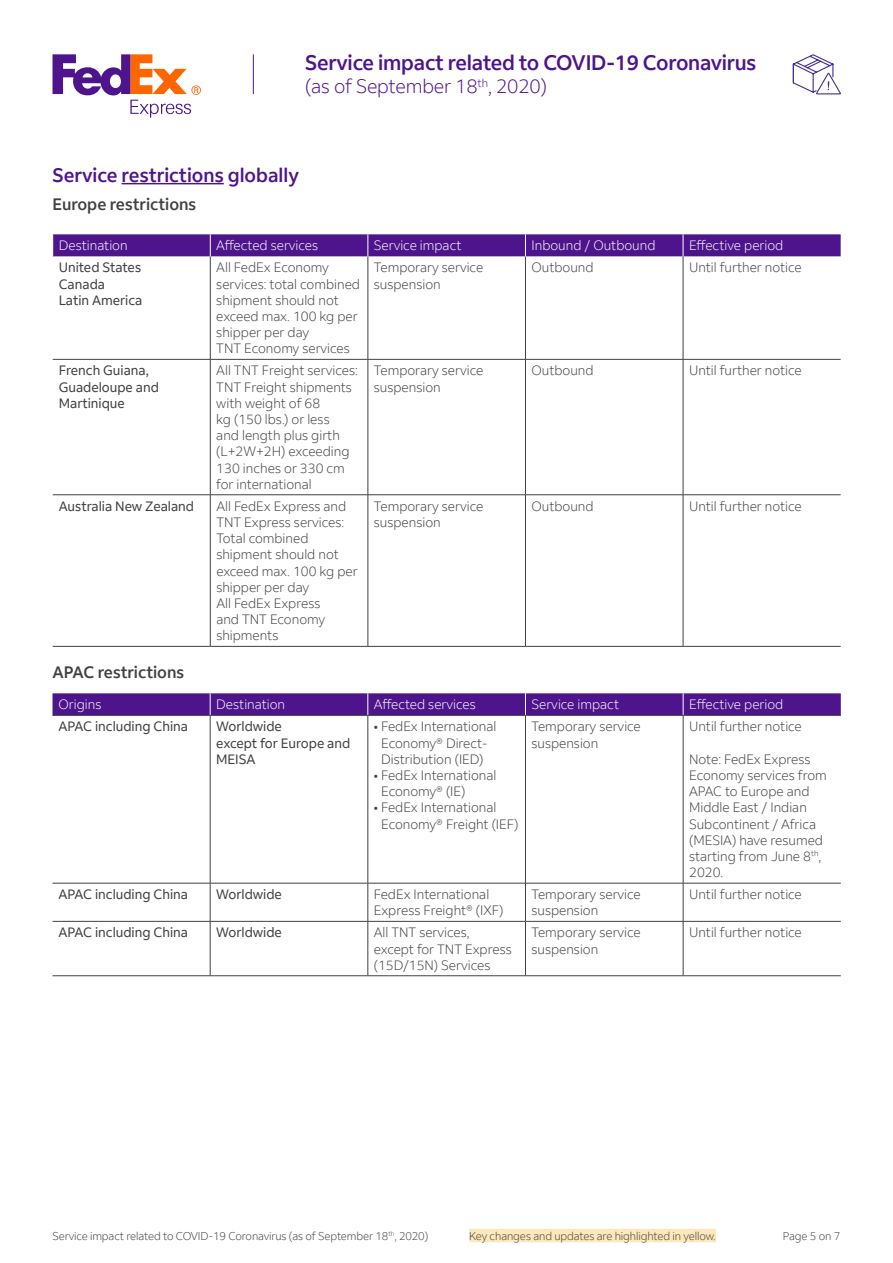
<style>
.page{position:relative;width:893px;height:1263px;background:#fff}
.page>*{position:absolute;margin:0;border:0;box-sizing:border-box;transform-origin:0 0}
.t1{font:500 21px "Fed Ex Sans";letter-spacing:-.01em;color:#4d148c;scale:.95 1}
.t2{font:500 19.5px "Fed Ex Sans";color:#4d148c;scale:.95 1}
.t3{font:300 19.5px "Fed Ex Sans";letter-spacing:-.01em;color:#4d148c;scale:.95 1}
.t4{font:500 16.5px "Fed Ex Sans";color:#414042;scale:.95 1}
.t5{font:300 13.5px/16.2px "Fed Ex Sans";color:#414042;scale:.95 1}
.t6{font:13.5px/16.2px "Fed Ex Sans";color:#414042;scale:.95 1}
.t7{font:300 13.5px "Fed Ex Sans";color:#fff;scale:.95 1}
.t8{font:300 11.25px "Fed Ex Sans";letter-spacing:-.01em;color:#414042;scale:.95 1}
</style>
<div class="page">
<div style="left:469px;top:1229px;width:247px;height:13px;background:#fde8ba"></div>
<svg style="left:53px;top:54px;width:148px;height:64px"></svg>
<hr style="left:253px;top:54px;width:1px;height:40px;background:#4d148c">
<svg style="left:792px;top:54px;width:48px;height:41px"></svg>
<hr style="left:122px;top:183px;width:102px;height:1px;background:#4d148c">
<hr style="left:210px;top:256px;width:1px;height:103px;background:#414042">
<hr style="left:368px;top:256px;width:1px;height:103px;background:#414042">
<hr style="left:525px;top:256px;width:1px;height:103px;background:#414042">
<hr style="left:683px;top:256px;width:1px;height:103px;background:#414042">
<hr style="left:53px;top:359px;width:157px;height:1px;background:#414042">
<hr style="left:210px;top:359px;width:158px;height:1px;background:#414042">
<hr style="left:210px;top:359px;width:1px;height:136px;background:#414042">
<hr style="left:368px;top:359px;width:157px;height:1px;background:#414042">
<hr style="left:368px;top:359px;width:1px;height:136px;background:#414042">
<hr style="left:525px;top:359px;width:158px;height:1px;background:#414042">
<hr style="left:525px;top:359px;width:1px;height:136px;background:#414042">
<hr style="left:683px;top:359px;width:158px;height:1px;background:#414042">
<hr style="left:683px;top:359px;width:1px;height:136px;background:#414042">
<hr style="left:53px;top:494px;width:157px;height:1px;background:#414042">
<hr style="left:210px;top:494px;width:158px;height:1px;background:#414042">
<hr style="left:210px;top:495px;width:1px;height:151px;background:#414042">
<hr style="left:368px;top:494px;width:157px;height:1px;background:#414042">
<hr style="left:368px;top:495px;width:1px;height:151px;background:#414042">
<hr style="left:525px;top:494px;width:158px;height:1px;background:#414042">
<hr style="left:525px;top:495px;width:1px;height:151px;background:#414042">
<hr style="left:683px;top:494px;width:158px;height:1px;background:#414042">
<hr style="left:683px;top:495px;width:1px;height:151px;background:#414042">
<hr style="left:53px;top:646px;width:157px;height:1px;background:#414042">
<hr style="left:210px;top:646px;width:158px;height:1px;background:#414042">
<hr style="left:368px;top:646px;width:157px;height:1px;background:#414042">
<hr style="left:525px;top:646px;width:158px;height:1px;background:#414042">
<hr style="left:683px;top:646px;width:158px;height:1px;background:#414042">
<div style="left:52px;top:234px;width:789px;height:22px;background:#4d148c"></div>
<svg style="left:53px;top:693px;width:788px;height:22px;background:#50198e"></svg>
<hr style="left:53px;top:715px;width:157px;height:1px;background:#414042">
<hr style="left:210px;top:715px;width:158px;height:1px;background:#414042">
<hr style="left:210px;top:715px;width:1px;height:168px;background:#414042">
<hr style="left:368px;top:715px;width:157px;height:1px;background:#414042">
<hr style="left:368px;top:715px;width:1px;height:168px;background:#414042">
<hr style="left:525px;top:715px;width:158px;height:1px;background:#414042">
<hr style="left:525px;top:715px;width:1px;height:168px;background:#414042">
<hr style="left:683px;top:715px;width:158px;height:1px;background:#414042">
<hr style="left:683px;top:715px;width:1px;height:168px;background:#414042">
<hr style="left:53px;top:883px;width:157px;height:1px;background:#414042">
<hr style="left:210px;top:883px;width:158px;height:1px;background:#414042">
<hr style="left:210px;top:883px;width:1px;height:38px;background:#414042">
<hr style="left:368px;top:883px;width:157px;height:1px;background:#414042">
<hr style="left:368px;top:883px;width:1px;height:38px;background:#414042">
<hr style="left:525px;top:883px;width:158px;height:1px;background:#414042">
<hr style="left:525px;top:883px;width:1px;height:38px;background:#414042">
<hr style="left:683px;top:883px;width:158px;height:1px;background:#414042">
<hr style="left:683px;top:883px;width:1px;height:38px;background:#414042">
<hr style="left:53px;top:921px;width:157px;height:1px;background:#414042">
<hr style="left:210px;top:921px;width:158px;height:1px;background:#414042">
<hr style="left:210px;top:921px;width:1px;height:54px;background:#414042">
<hr style="left:368px;top:921px;width:157px;height:1px;background:#414042">
<hr style="left:368px;top:921px;width:1px;height:54px;background:#414042">
<hr style="left:525px;top:921px;width:158px;height:1px;background:#414042">
<hr style="left:525px;top:921px;width:1px;height:54px;background:#414042">
<hr style="left:683px;top:921px;width:158px;height:1px;background:#414042">
<hr style="left:683px;top:921px;width:1px;height:54px;background:#414042">
<hr style="left:53px;top:975px;width:157px;height:1px;background:#414042">
<hr style="left:210px;top:975px;width:158px;height:1px;background:#414042">
<hr style="left:368px;top:975px;width:157px;height:1px;background:#414042">
<hr style="left:525px;top:975px;width:158px;height:1px;background:#414042">
<hr style="left:683px;top:975px;width:158px;height:1px;background:#414042">
<h1 class="t1" style="left:305px;top:51px;width:476px">Service impact related to COVID-19 Coronavirus</h1>
<h2 class="t3" style="left:305px;top:75px;width:256px">(as of September 18<sup>th</sup>, 2020)</h2>
<h2 class="t2" style="left:53px;top:163px;width:261px">Service restrictions globally</h2>
<p class="t4" style="left:53px;top:195px;width:153px">Europe restrictions</p>
<p class="t7" style="left:59px;top:238px;width:74px">Destination</p>
<p class="t7" style="left:216px;top:238px;width:109px">Affected services</p>
<p class="t7" style="left:374px;top:238px;width:94px">Service impact</p>
<p class="t7" style="left:531px;top:238px;width:132px">Inbound / Outbound</p>
<p class="t7" style="left:689px;top:238px;width:101px">Effective period</p>
<p class="t6" style="left:59px;top:260px;width:89px">United States<br>Canada<br>Latin America</p>
<p class="t5" style="left:216px;top:260px;width:153px">All FedEx Economy services: total combined shipment should not exceed max. 100 kg per shipper per day<br>TNT Economy services</p>
<p class="t5" style="left:374px;top:260px;width:117px">Temporary service suspension</p>
<p class="t5" style="left:531px;top:260px;width:67px">Outbound</p>
<p class="t5" style="left:689px;top:260px;width:120px">Until further notice</p>
<p class="t6" style="left:59px;top:363px;width:107px">French Guiana,<br>Guadeloupe and<br>Martinique</p>
<p class="t5" style="left:216px;top:363px;width:150px">All TNT Freight services:<br>TNT Freight shipments with weight of 68<br>kg (150 lbs.) or less<br>and length plus girth (L+2W+2H) exceeding<br>130 inches or 330 cm for international</p>
<p class="t5" style="left:374px;top:363px;width:117px">Temporary service suspension</p>
<p class="t5" style="left:531px;top:363px;width:67px">Outbound</p>
<p class="t5" style="left:689px;top:363px;width:120px">Until further notice</p>
<p class="t6" style="left:59px;top:498px;width:144px">Australia New Zealand</p>
<p class="t5" style="left:216px;top:498px;width:150px">All FedEx Express and<br>TNT Express services:<br>Total combined shipment should not exceed max. 100 kg per shipper per day<br>All FedEx Express<br>and TNT Economy shipments</p>
<p class="t5" style="left:374px;top:498px;width:117px">Temporary service suspension</p>
<p class="t5" style="left:531px;top:498px;width:67px">Outbound</p>
<p class="t5" style="left:689px;top:498px;width:120px">Until further notice</p>
<p class="t4" style="left:53px;top:663px;width:140px">APAC restrictions</p>
<p class="t7" style="left:59px;top:697px;width:47px">Origins</p>
<p class="t7" style="left:216px;top:697px;width:74px">Destination</p>
<p class="t7" style="left:374px;top:697px;width:109px">Affected services</p>
<p class="t7" style="left:531px;top:697px;width:94px">Service impact</p>
<p class="t7" style="left:689px;top:697px;width:101px">Effective period</p>
<p class="t6" style="left:59px;top:719px;width:138px">APAC including China</p>
<p class="t6" style="left:216px;top:719px;width:143px">Worldwide<br>except for Europe and<br>MEISA</p>
<p class="t5" style="left:374px;top:719px;width:131px;text-align:center">• FedEx International<br>Economy® Direct-<br>Distribution (IED)</p>
<p class="t5" style="left:381px;top:767px;width:123px;text-indent:-7px">• FedEx International<br>Economy® (IE)</p>
<p class="t5" style="left:381px;top:800px;width:146px;text-indent:-7px">• FedEx International<br>Economy® Freight (IEF)</p>
<p class="t5" style="left:531px;top:719px;width:117px">Temporary service suspension</p>
<p class="t5" style="left:689px;top:719px;width:120px">Until further notice</p>
<p class="t5" style="left:689px;top:751px;width:147px">Note: FedEx Express<br>Economy services from<br>APAC to Europe and<br>Middle East / Indian<br>Subcontinent / Africa (MESIA) have resumed starting from June 8<sup>th</sup>,<br>2020.</p>
<p class="t6" style="left:59px;top:886px;width:138px">APAC including China</p>
<p class="t6" style="left:216px;top:886px;width:71px">Worldwide</p>
<p class="t5" style="left:374px;top:886px;width:138px">FedEx International<br>Express Freight® (IXF)</p>
<p class="t5" style="left:531px;top:886px;width:117px">Temporary service suspension</p>
<p class="t5" style="left:689px;top:886px;width:120px">Until further notice</p>
<p class="t6" style="left:59px;top:924px;width:138px">APAC including China</p>
<p class="t6" style="left:216px;top:924px;width:71px">Worldwide</p>
<p class="t5" style="left:374px;top:924px;width:147px">All TNT services, except for TNT Express (15D/15N) Services</p>
<p class="t5" style="left:531px;top:924px;width:117px">Temporary service suspension</p>
<p class="t5" style="left:689px;top:924px;width:120px">Until further notice</p>
<p class="t8" style="left:53px;top:1229px;width:397px">Service impact related to COVID-19 Coronavirus (as of September 18<sup>th</sup>, 2020)</p>
<p class="t8" style="left:783px;top:1229px;width:62px">Page 5 on 7</p>
<p class="t8" style="left:469px;top:1229px;width:261px">Key changes and updates are highlighted in yellow.</p>
</div>
